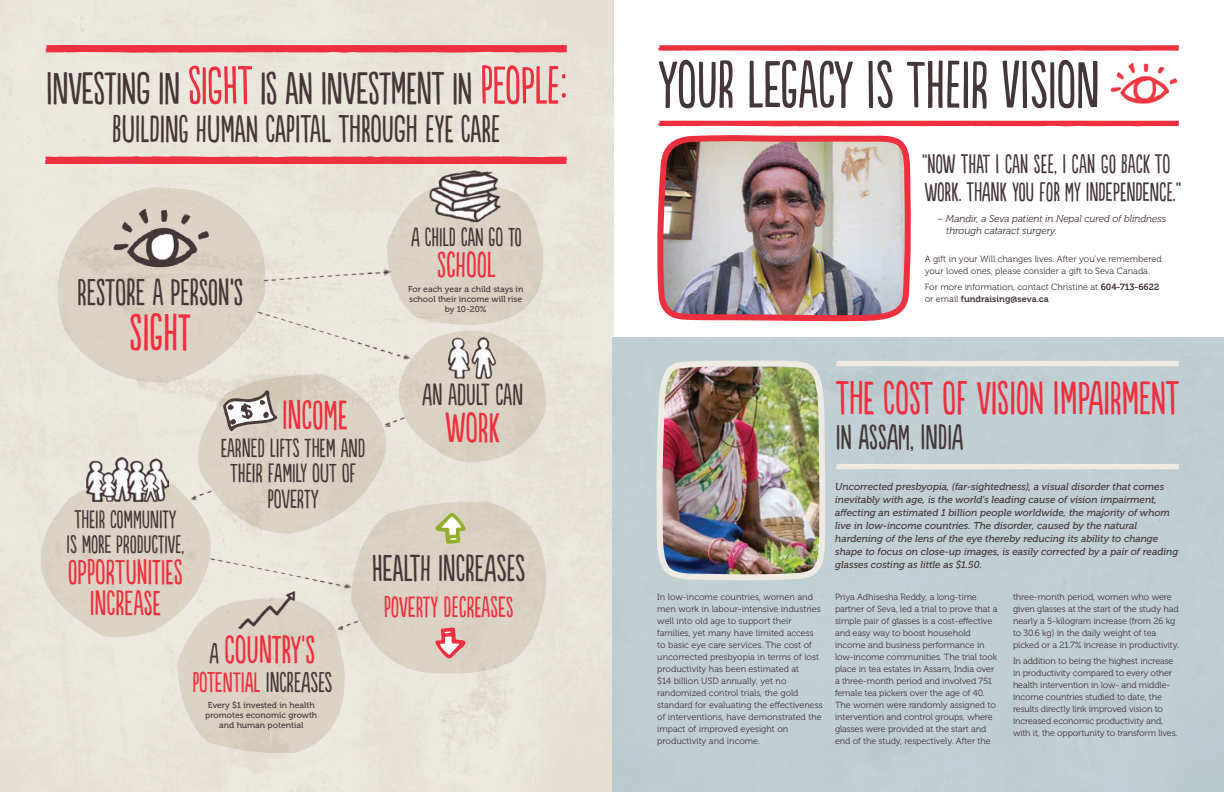
<style>
.page{position:relative;width:1224px;height:792px;background:#fff}
.page>*{position:absolute;margin:0;border:0;box-sizing:border-box;transform-origin:0 0}
.t1{font:62.5px "Populaire";color:#453638}
.t2{font:48.4px "Populaire";color:#ee2f3e}
.t3{font:44px "Populaire";color:#ee2f3e}
.t4{font:42.8px "Populaire";letter-spacing:-.01em;color:#453638}
.t5{font:39.4px "Populaire";color:#ee2f3e}
.t6{font:38.7px "Populaire";color:#ee2f3e}
.t7{font:36.8px "Populaire";color:#ee2f3e}
.t8{font:36px "Populaire";color:#453638}
.t9{font:35.1px "Populaire";letter-spacing:-.005em;color:#453638}
.t10{font:33.9px "Populaire";color:#ee2f3e}
.t11{font:33px "Populaire";color:#453638}
.t12{font:32.8px/30.8px "Populaire";color:#ee2f3e;text-align:center}
.t13{font:28.6px "Populaire";letter-spacing:.01em;color:#453638}
.t14{font:27.6px "Populaire";color:#ee2f3e}
.t15{font:26.7px "Populaire";color:#ee2f3e}
.Subhead{font:25px/28px "Populaire";color:#453638}
.t16{font:24.8px/25.4px "Populaire";color:#453638;text-align:center}
.t17{font:24.6px "Populaire";color:#453638}
.t18{font:23.8px/24.5px "Populaire";color:#453638;text-align:center}
.Subhead-2{font:italic 10px/13px "Museo 500";color:#453638}
.Subhead-3{font:italic 10px/12.5px "Museo 300";letter-spacing:-.01em;color:#453638}
.Subhead-4{font:9px/12px "Museo 300";letter-spacing:-.01em;color:#453638}
.Subhead-5{font:8.6px/10px "Museo 500";color:#453638;text-align:center}
.s1{font-size:50.1px;color:#ee2f3e}
.s2{font-size:26.7px;color:#453638}
.s3{color:#453638}
.s4{font-family:"Museo 700"}
</style>
<div class="page">
<img style="left:1110px;top:62px;width:68px;height:42px">
<img style="left:414px;top:149px;width:104px;height:33px">
<img style="left:652px;top:358px;width:176px;height:226px">
<svg style="left:45px;top:45px;width:522px;height:8px;background:#ed3f4c"></svg>
<svg style="left:44px;top:156px;width:523px;height:8px;background:#ed3f4c"></svg>
<svg style="left:835px;top:361px;width:344px;height:6px;background:#e8e5df"></svg>
<svg style="left:835px;top:464px;width:344px;height:6px;background:#e8e5df"></svg>
<svg style="left:657px;top:45px;width:522px;height:6px;background:#ef4552"></svg>
<div style="left:657px;top:121px;width:522px;height:5px;background:#ee2f3e"></div>
<img style="left:657px;top:135px;width:254px;height:187px">
<svg style="left:40px;top:182px;width:509px;height:571px;background:#dfd8cc"></svg>
<img style="left:232px;top:573px;width:75px;height:59px">
<img style="left:87px;top:457px;width:82px;height:45px">
<img style="left:449px;top:338px;width:47px;height:41px">
<p class="t4" style="left:46px;top:65px;width:522px">INVESTING IN <span class="s1">SIGHT</span> IS AN INVESTMENT IN <span class="s1">PEOPLE:</span></p>
<p class="t8" style="left:112px;top:110px;width:387px">BUILDING HUMAN CAPITAL THROUGH EYE CARE</p>
<p class="t9" style="left:77px;top:273px;width:168px">RESTORE A PERSON’S</p>
<p class="t2" style="left:130px;top:306px;width:63px">SIGHT</p>
<p class="t17" style="left:411px;top:223px;width:112px">A CHILD CAN GO TO</p>
<p class="t10" style="left:437px;top:246px;width:60px">SCHOOL</p>
<p class="Subhead-5" style="left:408px;top:284px;width:117px">For each year a child stays in school their income will rise by 10-20%</p>
<p class="t18" style="left:67px;top:509px;width:119px">THEIR COMMUNITY<br>IS MORE PRODUCTIVE,</p>
<p class="t12" style="left:68px;top:558px;width:115px">OPPORTUNITIES<br>INCREASE</p>
<p class="t6" style="left:282px;top:394px;width:19px">INCOME</p>
<p class="t16" style="left:221px;top:436px;width:146px">EARNED LIFTS THEM AND<br>THEIR FAMILY OUT OF<br>POVERTY</p>
<p class="t13" style="left:422px;top:379px;width:102px">AN ADULT CAN</p>
<p class="t5" style="left:445px;top:406px;width:56px">WORK</p>
<p class="t7" style="left:210px;top:630px;width:107px"><span class="s2">A</span> COUNTRY'S</p>
<p class="t15" style="left:192px;top:668px;width:141px">POTENTIAL <span class="s3">INCREASES</span></p>
<p class="Subhead-5" style="left:205px;top:700px;width:114px">Every $1 invested in health promotes economic growth and human potential</p>
<p class="t9" style="left:372px;top:549px;width:155px">HEALTH INCREASES</p>
<p class="t14" style="left:384px;top:592px;width:131px">POVERTY DECREASES</p>
<p class="t1" style="left:658px;top:51px;width:443px">YOUR LEGACY IS THEIR VISION</p>
<p class="Subhead" style="left:922px;top:151px;width:261px">“NOW THAT I CAN SEE, I CAN GO BACK TO<br>WORK. THANK YOU FOR MY INDEPENDENCE.”</p>
<p class="Subhead-3" style="left:946px;top:212px;width:221px;text-indent:-9px">– Mandir, a Seva patient in Nepal cured of blindness through cataract surgery.</p>
<p class="Subhead-4" style="left:925px;top:253px;width:238px">A gift in your Will changes lives. After you’ve remembered your loved ones, please consider a gift to Seva Canada.</p>
<p class="Subhead-4" style="left:925px;top:282px;width:236px">For more information, contact Christine at <span class="s4">604-713-6622 </span>or email <span class="s4">fundraising@seva.ca</span></p>
<p class="Subhead-4" style="left:657px;top:591px;width:167px">In low-income countries, women and men work in labour-intensive industries well into old age to support their families, yet many have limited access to basic eye care services. The cost of uncorrected presbyopia in terms of lost productivity has been estimated at<br>$14 billion USD annually, yet no randomized control trials, the gold standard for evaluating the effectiveness of interventions, have demonstrated the impact of improved eyesight on productivity and income.</p>
<p class="t3" style="left:836px;top:374px;width:344px">THE COST OF VISION IMPAIRMENT</p>
<p class="t11" style="left:836px;top:419px;width:127px">IN ASSAM, INDIA</p>
<p class="Subhead-2" style="left:835px;top:480px;width:345px">Uncorrected presbyopia, (far-sightedness), a visual disorder that comes inevitably with age, is the world's leading cause of vision impairment, affecting an estimated 1 billion people worldwide, the majority of whom live in low-income countries. The disorder, caused by the natural hardening of the lens of the eye thereby reducing its ability to change shape to focus on close-up images, is easily corrected by a pair of reading glasses costing as little as $1.50.</p>
<p class="Subhead-4" style="left:835px;top:591px;width:164px">Priya Adhisesha Reddy, a long-time partner of Seva, led a trial to prove that a simple pair of glasses is a cost-effective and easy way to boost household income and business performance in low-income communities. The trial took place in tea estates in Assam, India over a three-month period and involved 751 female tea pickers over the age of 40.<br>The women were randomly assigned to intervention and control groups, where glasses were provided at the start and end of the study, respectively. After the</p>
<p class="Subhead-4" style="left:1013px;top:591px;width:168px">three-month period, women who were given glasses at the start of the study had nearly a 5-kilogram increase (from 26 kg to 30.6 kg) in the daily weight of tea picked or a 21.7% increase in productivity.</p>
<p class="Subhead-4" style="left:1013px;top:655px;width:166px">In addition to being the highest increase in productivity compared to every other health intervention in low- and middle&shy;income countries studied to date, the results directly link improved vision to increased economic productivity and, with it, the opportunity to transform lives.</p>
</div>
